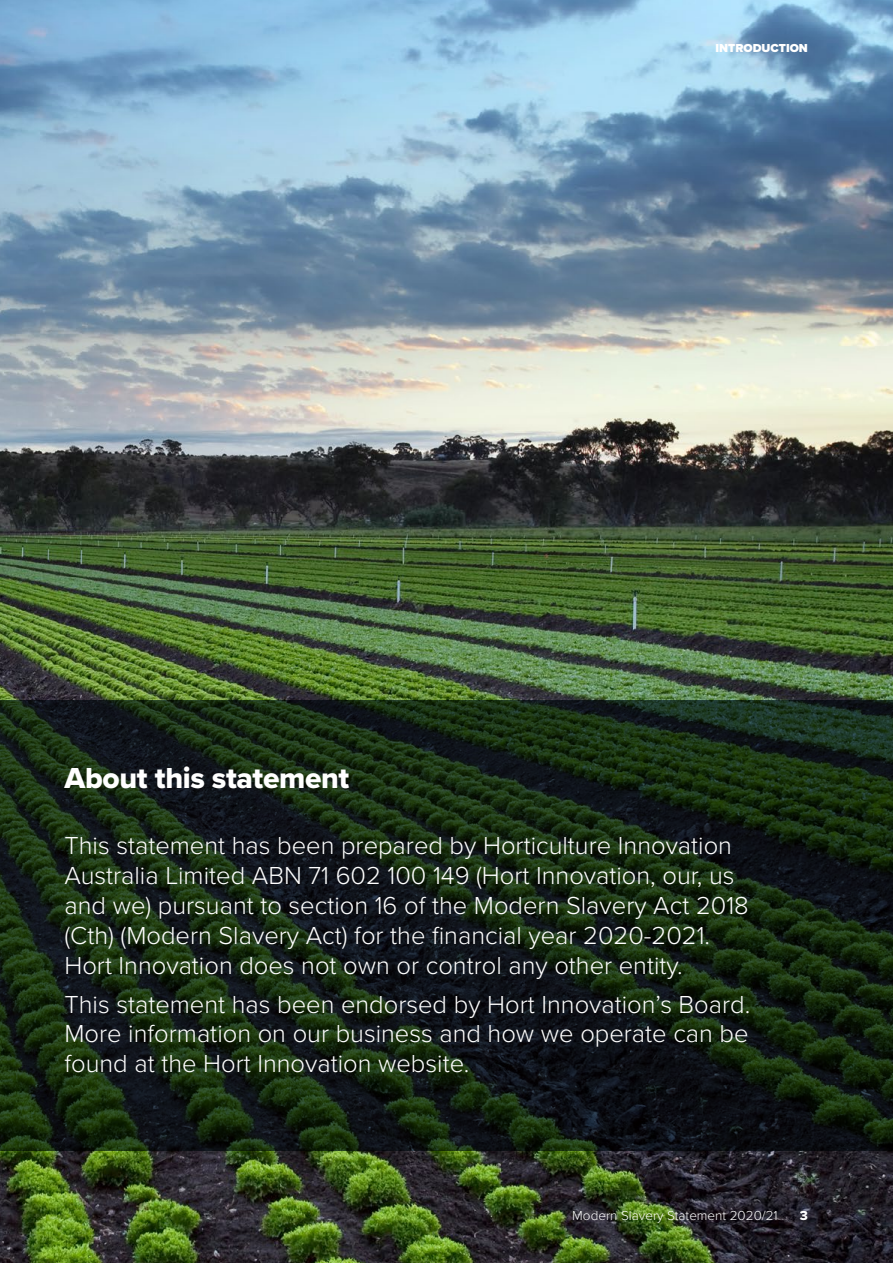
<style>
.page{position:relative;width:893px;height:1263px;background:#fff}
.page>*{position:absolute;margin:0;border:0;box-sizing:border-box;transform-origin:0 0}
.t1{font:30px "Proxima Nova Extrabld";letter-spacing:-.01em;color:#fff}
.t2{font:300 25.5px/30px "Proxima Nova";color:#fff}
.t3{font:300 13.5px "Proxima Nova";color:#fff}
.t4{font:13.5px "Proxima Nova Extrabld";color:#fff}
.t5{font:900 12px "Proxima Nova";color:#fff}
</style>
<div class="page">
<img style="left:0;top:0;width:893px;height:1263px">
<svg style="left:0;top:700px;width:893px;height:451px;background:#142314"></svg>
<p class="t1" style="left:64px;top:756px;width:286px">About this statement</p>
<p class="t5" style="left:715px;top:39px;width:94px">INTRODUCTION</p>
<p class="t2" style="left:64px;top:829px;width:686px">This statement has been prepared by Horticulture Innovation Australia Limited ABN 71 602 100 149 (Hort Innovation, our, us and we) pursuant to section 16 of the Modern Slavery Act 2018 (Cth) (Modern Slavery Act) for the financial year 2020-2021.<br>Hort Innovation does not own or control any other entity.</p>
<p class="t2" style="left:64px;top:987px;width:687px;text-align:justify">This statement has been endorsed by Hort Innovation’s Board.<br>More information on our business and how we operate can be found at the Hort Innovation website.</p>
<p class="t3" style="left:572px;top:1205px;width:207px">Modern Slavery Statement 2020/21</p>
<p class="t4" style="left:800px;top:1205px;width:10px">3</p>
</div>
